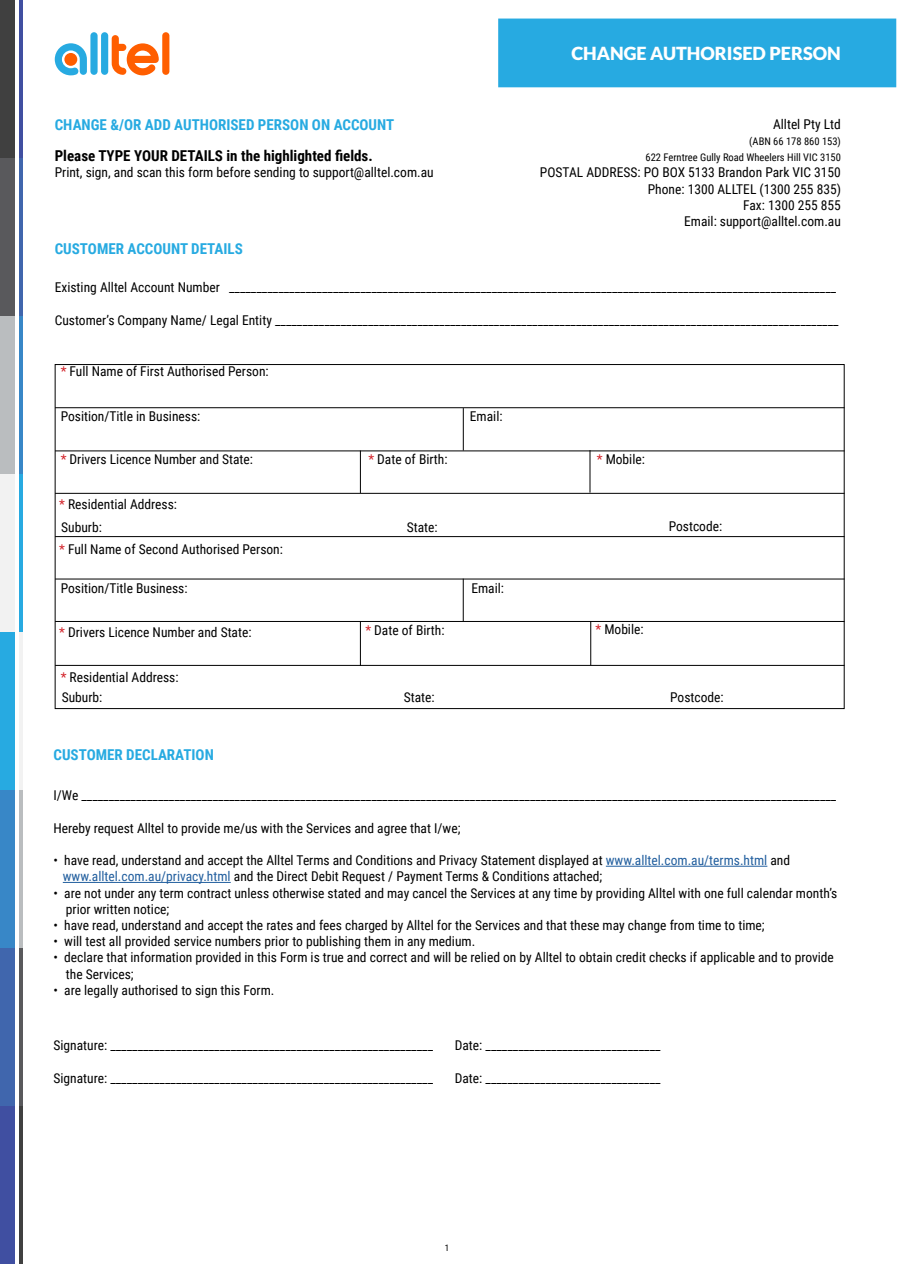
<style>
.page{position:relative;width:897px;height:1264px;background:#fff}
.page>*{position:absolute;margin:0;border:0;box-sizing:border-box;transform-origin:0 0}
.t1{font:900 18px "Lato";color:#fff}
.t2{font:700 15px "Roboto Condensed";color:#27aae1}
.t3{font:700 15px "Roboto Condensed";color:#000}
.t4{font:13.5px/16.2px "Roboto Condensed";color:#000}
.t5{font:10.5px/16.2px "Roboto Condensed";color:#000;text-align:right}
.t6{font:9px "Roboto Condensed";color:#000}
.s1{color:#d2232a}
.s2{color:#215e9e}
</style>
<div class="page">
<div style="left:162px;top:32px;width:7px;height:43px;background:#ff5e00;border-radius:4px"></div>
<div style="left:101px;top:32px;width:7px;height:43px;background:#27aae1;border-radius:4px"></div>
<div style="left:90px;top:32px;width:8px;height:43px;background:#27aae1;border-radius:4px"></div>
<svg style="left:55px;top:43px;width:32px;height:32px"></svg>
<svg style="left:112px;top:35px;width:47px;height:40px"></svg>
<div style="left:498px;top:19px;width:398px;height:68px;background:#27aae1"></div>
<div style="left:0;top:0;width:15px;height:158px;background:#404040"></div>
<div style="left:0;top:158px;width:15px;height:158px;background:#59595c"></div>
<div style="left:0;top:316px;width:15px;height:158px;background:#babdbf"></div>
<div style="left:0;top:474px;width:15px;height:158px;background:#f2f2f2"></div>
<div style="left:0;top:1105px;width:15px;height:158px;background:#404fa1"></div>
<div style="left:0;top:948px;width:15px;height:157px;background:#4066ad"></div>
<div style="left:0;top:790px;width:15px;height:158px;background:#3887c7"></div>
<div style="left:0;top:632px;width:15px;height:158px;background:#27aae1"></div>
<hr style="left:19px;top:1105px;width:3px;height:158px;background:#404040">
<hr style="left:19px;top:948px;width:3px;height:157px;background:#59595c">
<hr style="left:19px;top:790px;width:3px;height:158px;background:#babdbf">
<hr style="left:19px;top:632px;width:3px;height:158px;background:#f2f2f2">
<hr style="left:19px;top:0;width:3px;height:158px;background:#404fa1">
<hr style="left:19px;top:158px;width:3px;height:158px;background:#4066ad">
<hr style="left:19px;top:316px;width:3px;height:158px;background:#3887c7">
<hr style="left:19px;top:474px;width:3px;height:158px;background:#27aae1">
<hr style="left:605px;top:866px;width:162px;height:1px;background:#215e9e">
<hr style="left:63px;top:882px;width:168px;height:1px;background:#215e9e">
<hr style="left:55px;top:407px;width:789px;height:1px;background:#000">
<hr style="left:55px;top:450px;width:789px;height:1px;background:#000">
<hr style="left:55px;top:493px;width:789px;height:1px;background:#000">
<hr style="left:55px;top:536px;width:789px;height:1px;background:#000">
<hr style="left:55px;top:578px;width:789px;height:1px;background:#000">
<hr style="left:55px;top:621px;width:789px;height:1px;background:#000">
<hr style="left:55px;top:665px;width:789px;height:1px;background:#000">
<hr style="left:463px;top:408px;width:1px;height:42px;background:#000">
<hr style="left:360px;top:450px;width:1px;height:43px;background:#000">
<hr style="left:463px;top:578px;width:1px;height:43px;background:#000">
<hr style="left:589px;top:450px;width:1px;height:42px;background:#000">
<hr style="left:590px;top:621px;width:1px;height:44px;background:#000">
<hr style="left:360px;top:621px;width:1px;height:45px;background:#000">
<p class="t2" style="left:55px;top:114px;width:341px">CHANGE &amp;/OR ADD AUTHORISED PERSON ON ACCOUNT</p>
<p class="t3" style="left:55px;top:145px;width:319px">Please TYPE YOUR DETAILS in the highlighted fields.</p>
<p class="t4" style="left:55px;top:163px;width:380px">Print, sign, and scan this form before sending to support@alltel.com.au</p>
<p class="t2" style="left:55px;top:239px;width:189px">CUSTOMER ACCOUNT DETAILS</p>
<h1 class="t1" style="left:571px;top:43px;width:271px">CHANGE AUTHORISED PERSON</h1>
<p class="t4" style="left:773px;top:115px;width:69px">Alltel Pty Ltd</p>
<p class="t5" style="left:645px;top:133px;width:197px">(ABN 66 178 860 153)<br>622 Ferntree Gully Road Wheelers Hill VIC 3150</p>
<p class="t4" style="left:540px;top:164px;width:302px;text-align:right">POSTAL ADDRESS: PO BOX 5133 Brandon Park VIC 3150<br>Phone: 1300 ALLTEL (1300 255 835)<br>Fax: 1300 255 855<br>Email: support@alltel.com.au</p>
<p class="t4" style="left:55px;top:279px;width:783px">Existing Alltel Account Number _______________________________________________________________________________________________________________</p>
<p class="t4" style="left:55px;top:311px;width:785px">Customer’s Company Name/ Legal Entity _______________________________________________________________________________________________________</p>
<p class="t4" style="left:61px;top:363px;width:209px"><span class="s1">*</span> Full Name of First Authorised Person:</p>
<p class="t4" style="left:61px;top:408px;width:141px">Position/Title in Business:</p>
<p class="t4" style="left:61px;top:451px;width:194px"><span class="s1">*</span> Drivers Licence Number and State:</p>
<p class="t4" style="left:59px;top:496px;width:119px"><span class="s1">*</span> Residential Address:</p>
<p class="t4" style="left:470px;top:408px;width:34px">Email:</p>
<p class="t4" style="left:368px;top:451px;width:81px"><span class="s1">*</span> Date of Birth:</p>
<p class="t4" style="left:596px;top:451px;width:50px"><span class="s1">*</span> Mobile:</p>
<p class="t4" style="left:61px;top:518px;width:42px">Suburb:</p>
<p class="t4" style="left:406px;top:518px;width:32px">State:</p>
<p class="t4" style="left:59px;top:540px;width:225px"><span class="s1">*</span> Full Name of Second Authorised Person:</p>
<p class="t4" style="left:61px;top:580px;width:128px">Position/Title Business:</p>
<p class="t4" style="left:471px;top:580px;width:34px">Email:</p>
<p class="t4" style="left:668px;top:518px;width:55px">Postcode:</p>
<p class="t4" style="left:59px;top:624px;width:194px"><span class="s1">*</span> Drivers Licence Number and State:</p>
<p class="t4" style="left:61px;top:666px;width:119px;line-height:20.7px"><span class="s1">*</span> Residential Address:<br>Suburb:</p>
<p class="t2" style="left:54px;top:744px;width:162px">CUSTOMER DECLARATION</p>
<p class="t4" style="left:365px;top:621px;width:81px"><span class="s1">*</span> Date of Birth:</p>
<p class="t4" style="left:595px;top:621px;width:50px"><span class="s1">*</span> Mobile:</p>
<p class="t4" style="left:403px;top:689px;width:32px">State:</p>
<p class="t4" style="left:670px;top:689px;width:55px">Postcode:</p>
<p class="t4" style="left:53px;top:787px;width:784px">I/We __________________________________________________________________________________________________________________________________________</p>
<p class="t4" style="left:53px;top:819px;width:408px">Hereby request Alltel to provide me/us with the Services and agree that I/we;</p>
<p class="t4" style="left:63px;top:852px;width:728px;text-indent:-9px">• have read, understand and accept the Alltel Terms and Conditions and Privacy Statement displayed at <span class="s2">www.alltel.com.au/terms.html</span> and <span class="s2">www.alltel.com.au/privacy.html</span> and the Direct Debit Request / Payment Terms &amp; Conditions attached;</p>
<p class="t4" style="left:66px;top:884px;width:773px;text-indent:-12px">• are not under any term contract unless otherwise stated and may cancel the Services at any time by providing Alltel with one full calendar month’s prior written notice;</p>
<p class="t4" style="left:53px;top:916px;width:712px">• have read, understand and accept the rates and fees charged by Alltel for the Services and that these may change from time to time;</p>
<p class="t4" style="left:53px;top:933px;width:423px">• will test all provided service numbers prior to publishing them in any medium.</p>
<p class="t4" style="left:66px;top:949px;width:769px;text-indent:-12px">• declare that information provided in this Form is true and correct and will be relied on by Alltel to obtain credit checks if applicable and to provide the Services;</p>
<p class="t4" style="left:53px;top:981px;width:222px">• are legally authorised to sign this Form.</p>
<p class="t4" style="left:53px;top:1037px;width:381px">Signature: ___________________________________________________________</p>
<p class="t4" style="left:455px;top:1037px;width:207px">Date: ________________________________</p>
<p class="t4" style="left:53px;top:1069px;width:381px">Signature: ___________________________________________________________</p>
<p class="t4" style="left:455px;top:1069px;width:207px">Date: ________________________________</p>
<p class="t6" style="left:445px;top:1242px;width:6px">1</p>
</div>
